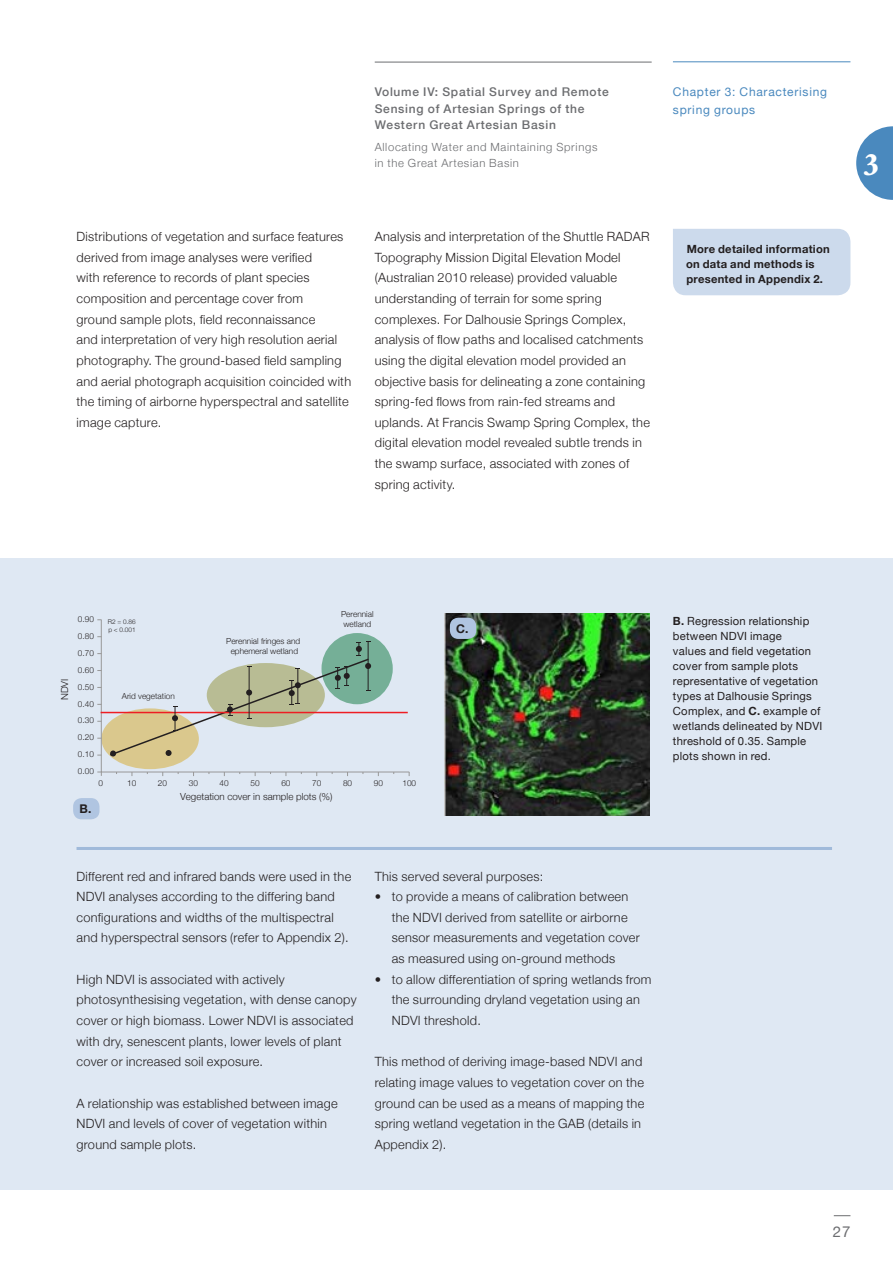
<style>
.page{position:relative;width:893px;height:1263px;background:#fff}
.page>*{position:absolute;margin:0;border:0;box-sizing:border-box;transform-origin:0 0}
.t1{font:27px "Hoefler Txt Black Alt";color:#fff}
.t2{font:15px "Helvetica Neue";color:#6c6d70}
.Body{font:300 12.75px/20.7px "Helvetica Neue";letter-spacing:.02em;color:#231f20}
.Body_-_prelist{font:300 12.75px/20.7px "Helvetica Neue";letter-spacing:.02em;color:#231f20}
.t3{font:500 12px/16.2px "Helvetica Neue";letter-spacing:.06em;color:#6c6d70}
.t4{font:12px/17.7px "Helvetica Neue";letter-spacing:.06em;color:#4a89be}
.t5{font:700 12px "Helvetica Neue";color:#231f20}
.Figure_caption__no_T{font:11.25px/15px "Helvetica Neue";letter-spacing:.02em;color:#231f20}
.t6{font:700 11.25px/15px "Helvetica Neue";letter-spacing:.02em;color:#231f20}
.t7{font:300 11.25px/16.2px "Helvetica Neue";letter-spacing:.06em;color:#6c6d70}
.t8{font:300 9.75px "Helvetica Neue";color:#231f20}
.t9{font:300 8.25px/9.9px "Helvetica Neue";color:#231f20}
.t10{font:300 6.45px/7.6px "Helvetica Neue";color:#231f20}
.s1{font-weight:700}
</style>
<div class="page">
<div style="left:0;top:559px;width:893px;height:631px;background:#dfe8f3"></div>
<div style="left:673px;top:229px;width:177px;height:66px;background:#ccdaec"></div>
<img style="left:445px;top:613px;width:204px;height:203px">
<div style="left:73px;top:798px;width:26px;height:21px;background:#b0c5e1;border-radius:9px"></div>
<div style="left:450px;top:618px;width:26px;height:21px;background:#b0c5e1;border-radius:9px"></div>
<svg style="left:101px;top:620px;width:309px;height:152px"></svg>
<hr style="left:101px;top:712px;width:307px;height:1px;background:#ee1d23">
<svg style="left:108px;top:641px;width:263px;height:116px"></svg>
<hr style="left:77px;top:847px;width:755px;height:3px;background:#a0bada">
<hr style="left:375px;top:62px;width:277px;height:1px;background:#6c6d70">
<svg style="left:834px;top:1215px;width:16px;height:1px"></svg>
<svg style="left:856px;top:126px;width:37px;height:74px"></svg>
<hr style="left:673px;top:61px;width:177px;height:1px;background:#4a89be">
<p class="t3" style="left:375px;top:84px;width:236px">Volume IV: Spatial Survey and Remote<br>Sensing of Artesian Springs of the<br>Western Great Artesian Basin</p>
<p class="t7" style="left:375px;top:139px;width:224px">Allocating Water and Maintaining Springs in the Great Artesian Basin</p>
<p class="t4" style="left:673px;top:83px;width:156px">Chapter 3: Characterising spring groups</p>
<p class="Body" style="left:77px;top:226px;width:276px">Distributions of vegetation and surface features derived from image analyses were verified<br>with reference to records of plant species composition and percentage cover from<br>ground sample plots, field reconnaissance<br>and interpretation of very high resolution aerial photography. The ground-based field sampling and aerial photograph acquisition coincided with the timing of airborne hyperspectral and satellite image capture.</p>
<p class="Body" style="left:375px;top:226px;width:277px">Analysis and interpretation of the Shuttle RADAR Topography Mission Digital Elevation Model (Australian 2010 release) provided valuable understanding of terrain for some spring complexes. For Dalhousie Springs Complex, analysis of flow paths and localised catchments using the digital elevation model provided an objective basis for delineating a zone containing spring-fed flows from rain-fed streams and uplands. At Francis Swamp Spring Complex, the digital elevation model revealed subtle trends in the swamp surface, associated with zones of spring activity.</p>
<p class="t6" style="left:686px;top:241px;width:145px">More detailed information on data and methods is presented in Appendix 2.</p>
<h1 class="t1" style="left:864px;top:147px;width:17px">3</h1>
<p class="t8" style="left:59px;top:700px;width:23px;rotate:-90deg">NDVI</p>
<p class="t9" style="left:78px;top:614px;width:18px">0.90</p>
<p class="t10" style="left:108px;top:618px;width:29px">R2 = 0.86 p &lt; 0.001</p>
<p class="t9" style="left:78px;top:628px;width:18px;line-height:16.8px">0.80<br>0.70</p>
<p class="t9" style="left:78px;top:682px;width:18px">0.50</p>
<p class="t9" style="left:78px;top:715px;width:18px">0.30</p>
<p class="t9" style="left:78px;top:749px;width:18px">0.10</p>
<p class="t9" style="left:78px;top:665px;width:18px">0.60</p>
<p class="t9" style="left:122px;top:691px;width:55px">Arid vegetation</p>
<p class="t9" style="left:78px;top:698px;width:18px">0.40</p>
<p class="t9" style="left:78px;top:732px;width:18px">0.20</p>
<p class="t9" style="left:78px;top:766px;width:18px">0.00</p>
<p class="t9" style="left:226px;top:636px;width:76px;text-align:center">Perennial fringes and ephemeral wetland</p>
<p class="t9" style="left:341px;top:609px;width:34px">Perennial wetland</p>
<p class="Figure_caption__no_T" style="left:673px;top:613px;width:151px"><span class="s1">B.</span> Regression relationship between NDVI image<br>values and field vegetation cover from sample plots representative of vegetation types at Dalhousie Springs<br>Complex, and <span class="s1">C.</span> example of wetlands delineated by NDVI threshold of 0.35. Sample plots shown in red.</p>
<p class="t5" style="left:456px;top:621px;width:14px">C.</p>
<p class="t9" style="left:99px;top:778px;width:6px">0</p>
<p class="t9" style="left:127px;top:778px;width:11px">10</p>
<p class="t9" style="left:158px;top:778px;width:11px">20</p>
<p class="t9" style="left:189px;top:778px;width:11px">30</p>
<p class="t9" style="left:220px;top:778px;width:11px">40</p>
<p class="t9" style="left:250px;top:778px;width:11px">50</p>
<p class="t9" style="left:281px;top:778px;width:11px">60</p>
<p class="t9" style="left:312px;top:778px;width:11px">70</p>
<p class="t9" style="left:343px;top:778px;width:11px">80</p>
<p class="t9" style="left:374px;top:778px;width:11px">90</p>
<p class="t9" style="left:402px;top:778px;width:15px">100</p>
<p class="t5" style="left:80px;top:801px;width:13px">B.</p>
<p class="t8" style="left:180px;top:790px;width:154px">Vegetation cover in sample plots (%)</p>
<p class="Body" style="left:77px;top:865px;width:276px">Different red and infrared bands were used in the NDVI analyses according to the differing band configurations and widths of the multispectral and hyperspectral sensors (refer to Appendix 2).</p>
<p class="Body" style="left:77px;top:968px;width:282px">High NDVI is associated with actively photosynthesising vegetation, with dense canopy cover or high biomass. Lower NDVI is associated with dry, senescent plants, lower levels of plant cover or increased soil exposure.</p>
<p class="Body_-_prelist" style="left:77px;top:1092px;width:263px">A relationship was established between image<br>NDVI and levels of cover of vegetation within ground sample plots.</p>
<p class="Body_-_prelist" style="left:375px;top:865px;width:170px">This served several purposes:</p>
<p class="Body" style="left:392px;top:886px;width:250px;text-indent:-17px">• to provide a means of calibration between the NDVI derived from satellite or airborne sensor measurements and vegetation cover as measured using on-ground methods</p>
<p class="Body" style="left:392px;top:968px;width:261px;text-indent:-17px">• to allow differentiation of spring wetlands from the surrounding dryland vegetation using an<br>NDVI threshold.</p>
<p class="Body" style="left:375px;top:1051px;width:271px">This method of deriving image-based NDVI and relating image values to vegetation cover on the ground can be used as a means of mapping the spring wetland vegetation in the GAB (details in Appendix 2).</p>
<p class="t2" style="left:833px;top:1222px;width:19px">27</p>
</div>
